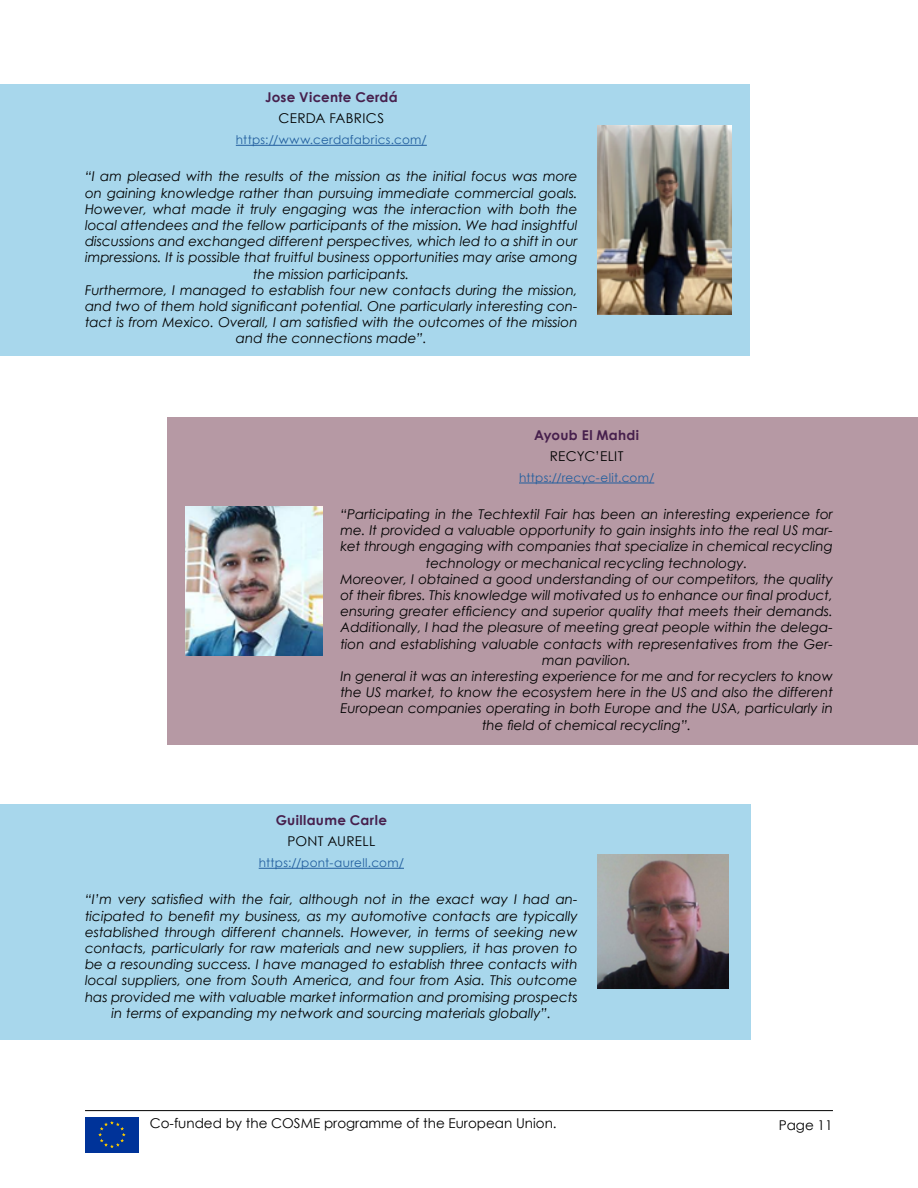
<style>
.page{position:relative;width:918px;height:1188px;background:#fff}
.page>*{position:absolute;margin:0;border:0;box-sizing:border-box;transform-origin:0 0}
.t1{font:italic 13.5px/16.2px "Century Gothic";color:#000;text-align:center}
.t2{font:13.5px "Century Gothic";color:#000}
.t3{font:700 13.5px "Century Gothic";letter-spacing:.02em;color:#47204d}
.t4{font:13.5px "Century Gothic";letter-spacing:.02em;color:#000}
.t5{font:13.5px "Century Gothic";letter-spacing:.025em;color:#000}
.t6{font:12px "Century Gothic";letter-spacing:.025em;color:#215e9e}
</style>
<div class="page">
<div style="left:85px;top:1117px;width:54px;height:36px;background:#039"></div>
<svg style="left:98px;top:1121px;width:28px;height:27px"></svg>
<div style="left:0;top:804px;width:751px;height:236px;background:#a8d7ec"></div>
<div style="left:167px;top:417px;width:751px;height:328px;background:#b699a4"></div>
<div style="left:0;top:85px;width:750px;height:271px;background:#a8d7ec"></div>
<img style="left:597px;top:126px;width:135px;height:189px">
<img style="left:186px;top:507px;width:136px;height:149px">
<img style="left:597px;top:854px;width:132px;height:134px">
<hr style="left:85px;top:1110px;width:748px;height:1px;background:#000">
<hr style="left:519px;top:483px;width:135px;height:1px;background:#215e9e">
<hr style="left:259px;top:868px;width:145px;height:1px;background:#215e9e">
<hr style="left:236px;top:145px;width:191px;height:1px;background:#215e9e">
<p class="t3" style="left:265px;top:87px;width:134px">Jose Vicente Cerdá</p>
<p class="t4" style="left:279px;top:109px;width:107px">CERDA FABRICS</p>
<p class="t6" style="left:236px;top:131px;width:193px">https://www.cerdafabrics.com/</p>
<p class="t1" style="left:85px;top:168px;width:494px">“I am pleased with the results of the mission as the initial focus was more on gaining knowledge rather than pursuing immediate commercial goals.<br>However, what made it truly engaging was the interaction with both the local attendees and the fellow participants of the mission. We had insightful discussions and exchanged different perspectives, which led to a shift in our impressions. It is possible that fruitful business opportunities may arise among the mission participants.<br>Furthermore, I managed to establish four new contacts during the mission, and two of them hold significant potential. One particularly interesting con&shy;tact is from Mexico. Overall, I am satisfied with the outcomes of the mission and the connections made”.</p>
<p class="t3" style="left:534px;top:425px;width:107px">Ayoub El Mahdi</p>
<p class="t5" style="left:550px;top:447px;width:75px">RECYC’ELIT</p>
<p class="t6" style="left:519px;top:469px;width:137px">https://recyc-elit.com/</p>
<p class="t1" style="left:340px;top:506px;width:494px">“Participating in the Techtextil Fair has been an interesting experience for me. It provided a valuable opportunity to gain insights into the real US mar&shy;ket through engaging with companies that specialize in chemical recycling technology or mechanical recycling technology.<br>Moreover, I obtained a good understanding of our competitors, the quality of their fibres. This knowledge will motivated us to enhance our final product, ensuring greater efficiency and superior quality that meets their demands.<br>Additionally, I had the pleasure of meeting great people within the delega&shy;tion and establishing valuable contacts with representatives from the Ger&shy;man pavilion.<br>In general it was an interesting experience for me and for recyclers to know the US market, to know the ecosystem here in the US and also the different European companies operating in both Europe and the USA, particularly in the field of chemical recycling”.</p>
<p class="t3" style="left:276px;top:810px;width:113px">Guillaume Carle</p>
<p class="t4" style="left:287px;top:832px;width:89px">PONT AURELL</p>
<p class="t6" style="left:259px;top:854px;width:147px">https://pont-aurell.com/</p>
<p class="t1" style="left:85px;top:891px;width:494px">“I’m very satisfied with the fair, although not in the exact way I had an&shy;ticipated to benefit my business, as my automotive contacts are typically established through different channels. However, in terms of seeking new contacts, particularly for raw materials and new suppliers, it has proven to be a resounding success. I have managed to establish three contacts with local suppliers, one from South America, and four from Asia. This outcome has provided me with valuable market information and promising prospects in terms of expanding my network and sourcing materials globally”.</p>
<p class="t2" style="left:150px;top:1114px;width:408px">Co-funded by the COSME programme of the European Union.</p>
<p class="t2" style="left:779px;top:1115px;width:55px">Page 11</p>
</div>
